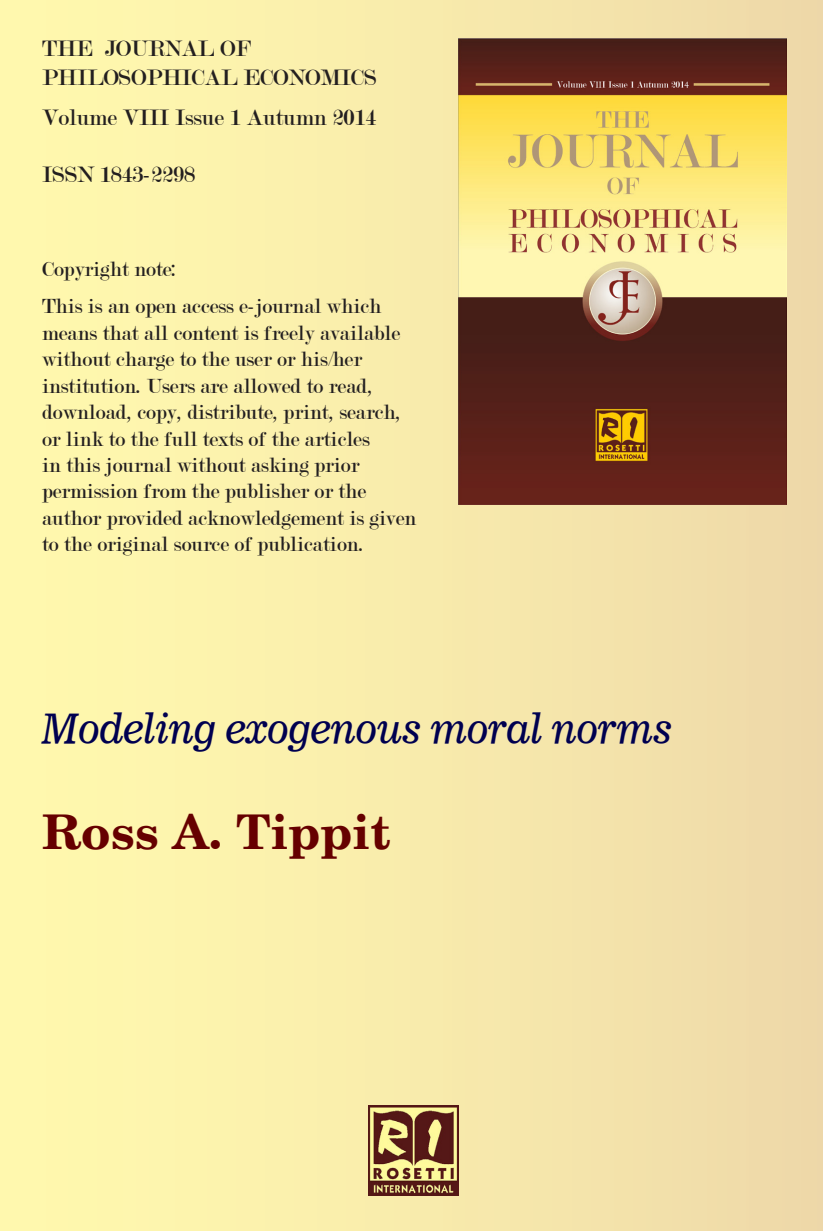
<style>
.page{position:relative;width:823px;height:1231px;background:#fff}
.page>*{position:absolute;margin:0;border:0;box-sizing:border-box;transform-origin:0 0}
.Autor_coperta{font:700 48px "New Century Schlbk";color:#600}
.Titlu_coperta{font:40px "News RO Italic";color:#000050}
.t1{font:24px/28.8px "Modern";color:#231f20}
.Corp{font:22px/26.4px "Modern";color:#231f20}
</style>
<div class="page">
<div style="left:0;top:0;width:822px;height:1230px;background:linear-gradient(to right,#fffcae,#eed9a9)"></div>
<img style="left:368px;top:1105px;width:90px;height:90px">
<img style="left:458px;top:38px;width:327px;height:467px">
<p class="t1" style="left:42px;top:34px;width:336px">THE JOURNAL OF<br>PHILOSOPHICAL ECONOMICS</p>
<p class="t1" style="left:42px;top:103px;width:335px">Volume VIII Issue 1 Autumn 2014</p>
<p class="t1" style="left:42px;top:161px;width:154px">ISSN 1843-2298</p>
<p class="Corp" style="left:42px;top:256px;width:136px">Copyright note:</p>
<p class="Corp" style="left:42px;top:293px;width:375px">This is an open access e-journal which means that all content is freely available without charge to the user or his/her institution. Users are allowed to read, download, copy, distribute, print, search, or link to the full texts of the articles<br>in this journal without asking prior permission from the publisher or the author provided acknowledgement is given to the original source of publication.</p>
<p class="Titlu_coperta" style="left:42px;top:705px;width:631px">Modeling exogenous moral norms</p>
<p class="Autor_coperta" style="left:42px;top:801px;width:350px">Ross A. Tippit</p>
</div>
